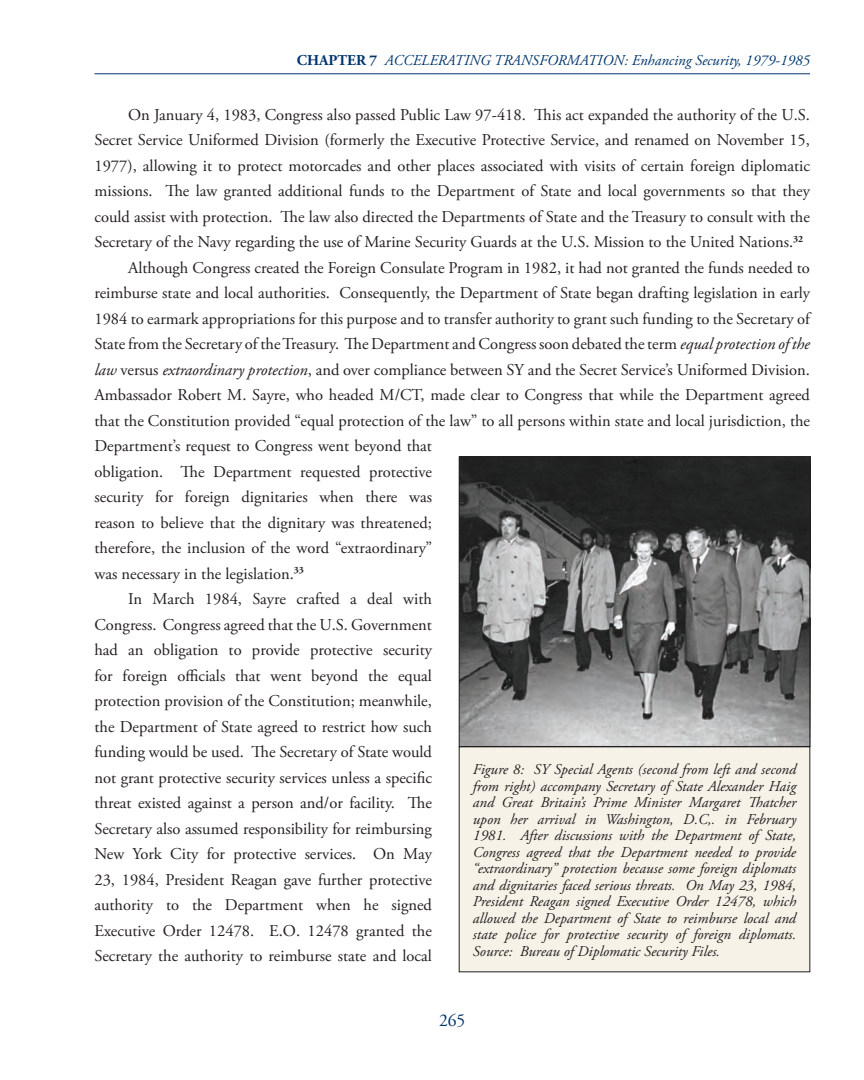
<style>
.page{position:relative;width:864px;height:1080px;background:#fff}
.page>*{position:absolute;margin:0;border:0;box-sizing:border-box;transform-origin:0 0}
.t1{font:18px "Adobe Garamond Pro";color:#00356d}
.t2{font:16.5px "Adobe Garamond Pro";color:#231f20}
.t3{font:italic 15px/16.5px "Adobe Garamond Pro";color:#231f20;text-align:justify}
.t4{font:italic 15px "Adobe Garamond Pro";color:#00356d}
.s1{font-weight:700;font-style:normal}
.s2{font-style:italic}
</style>
<div class="page">
<hr style="left:94px;top:74px;width:716px;height:1px;background:#00356d">
<img style="left:461px;top:459px;width:347px;height:286px">
<div style="left:459px;top:457px;width:351px;height:290px;border:1px solid #231f20"></div>
<div style="left:459px;top:747px;width:351px;height:225px;background:#f6f2e8"></div>
<p class="t4" style="left:297px;top:51px;width:515px"><span class="s1">CHAPTER 7</span> ACCELERATING TRANSFORMATION: Enhancing Security, 1979-1985</p>
<p class="t2" style="left:128px;top:105px;width:683px">On January 4, 1983, Congress also passed Public Law 97-418. This act expanded the authority of the U.S.</p>
<p class="t2" style="left:94px;top:130px;width:717px">Secret Service Uniformed Division (formerly the Executive Protective Service, and renamed on November 15,</p>
<p class="t2" style="left:94px;top:156px;width:717px">1977), allowing it to protect motorcades and other places associated with visits of certain foreign diplomatic</p>
<p class="t2" style="left:94px;top:181px;width:717px">missions. The law granted additional funds to the Department of State and local governments so that they</p>
<p class="t2" style="left:94px;top:207px;width:717px">could assist with protection. The law also directed the Departments of State and the Treasury to consult with the</p>
<p class="t2" style="left:94px;top:232px;width:710px">Secretary of the Navy regarding the use of Marine Security Guards at the U.S. Mission to the United Nations.<sup>32</sup></p>
<p class="t2" style="left:128px;top:258px;width:683px">Although Congress created the Foreign Consulate Program in 1982, it had not granted the funds needed to</p>
<p class="t2" style="left:94px;top:283px;width:717px">reimburse state and local authorities. Consequently, the Department of State began drafting legislation in early</p>
<p class="t2" style="left:94px;top:309px;width:717px">1984 to earmark appropriations for this purpose and to transfer authority to grant such funding to the Secretary of</p>
<p class="t2" style="left:94px;top:334px;width:717px">State from the Secretary of the Treasury. The Department and Congress soon debated the term <span class="s2">equal protection of the</span></p>
<p class="t2" style="left:94px;top:360px;width:717px"><span class="s2">law</span> versus <span class="s2">extraordinary protection</span>, and over compliance between SY and the Secret Service’s Uniformed Division.</p>
<p class="t2" style="left:94px;top:385px;width:717px">Ambassador Robert M. Sayre, who headed M/CT, made clear to Congress that while the Department agreed</p>
<p class="t2" style="left:94px;top:411px;width:717px">that the Constitution provided “equal protection of the law” to all persons within state and local jurisdiction, the</p>
<p class="t2" style="left:94px;top:436px;width:339px">Department’s request to Congress went beyond that</p>
<p class="t2" style="left:94px;top:462px;width:339px">obligation. The Department requested protective</p>
<p class="t2" style="left:94px;top:487px;width:339px">security for foreign dignitaries when there was</p>
<p class="t2" style="left:94px;top:513px;width:339px">reason to believe that the dignitary was threatened;</p>
<p class="t2" style="left:94px;top:538px;width:339px">therefore, the inclusion of the word “extraordinary”</p>
<p class="t2" style="left:94px;top:564px;width:211px">was necessary in the legislation.<sup>33</sup></p>
<p class="t2" style="left:128px;top:589px;width:305px">In March 1984, Sayre crafted a deal with</p>
<p class="t2" style="left:94px;top:615px;width:339px">Congress. Congress agreed that the U.S. Government</p>
<p class="t2" style="left:94px;top:640px;width:339px">had an obligation to provide protective security</p>
<p class="t2" style="left:94px;top:666px;width:339px">for foreign officials that went beyond the equal</p>
<p class="t2" style="left:94px;top:691px;width:339px">protection provision of the Constitution; meanwhile,</p>
<p class="t2" style="left:94px;top:717px;width:339px">the Department of State agreed to restrict how such</p>
<p class="t2" style="left:94px;top:742px;width:339px">funding would be used. The Secretary of State would</p>
<p class="t2" style="left:94px;top:768px;width:339px">not grant protective security services unless a specific</p>
<p class="t2" style="left:94px;top:793px;width:339px">threat existed against a person and/or facility. The</p>
<p class="t2" style="left:94px;top:819px;width:339px">Secretary also assumed responsibility for reimbursing</p>
<p class="t2" style="left:94px;top:844px;width:339px">New York City for protective services. On May</p>
<p class="t2" style="left:94px;top:870px;width:339px">23, 1984, President Reagan gave further protective</p>
<p class="t2" style="left:94px;top:895px;width:339px">authority to the Department when he signed</p>
<p class="t2" style="left:94px;top:921px;width:339px">Executive Order 12478. E.O. 12478 granted the</p>
<p class="t2" style="left:94px;top:946px;width:339px">Secretary the authority to reimburse state and local</p>
<p class="t3" style="left:473px;top:761px;width:325px">Figure 8: SY Special Agents (second from left and second from right) accompany Secretary of State Alexander Haig and Great Britain’s Prime Minister Margaret Thatcher upon her arrival in Washington, D.C,. in February 1981. After discussions with the Department of State, Congress agreed that the Department needed to provide “extraordinary” protection because some foreign diplomats and dignitaries faced serious threats. On May 23, 1984, President Reagan signed Executive Order 12478, which allowed the Department of State to reimburse local and state police for protective security of foreign diplomats.<br>Source: Bureau of Diplomatic Security Files.</p>
<p class="t1" style="left:439px;top:1009px;width:28px">265</p>
</div>
